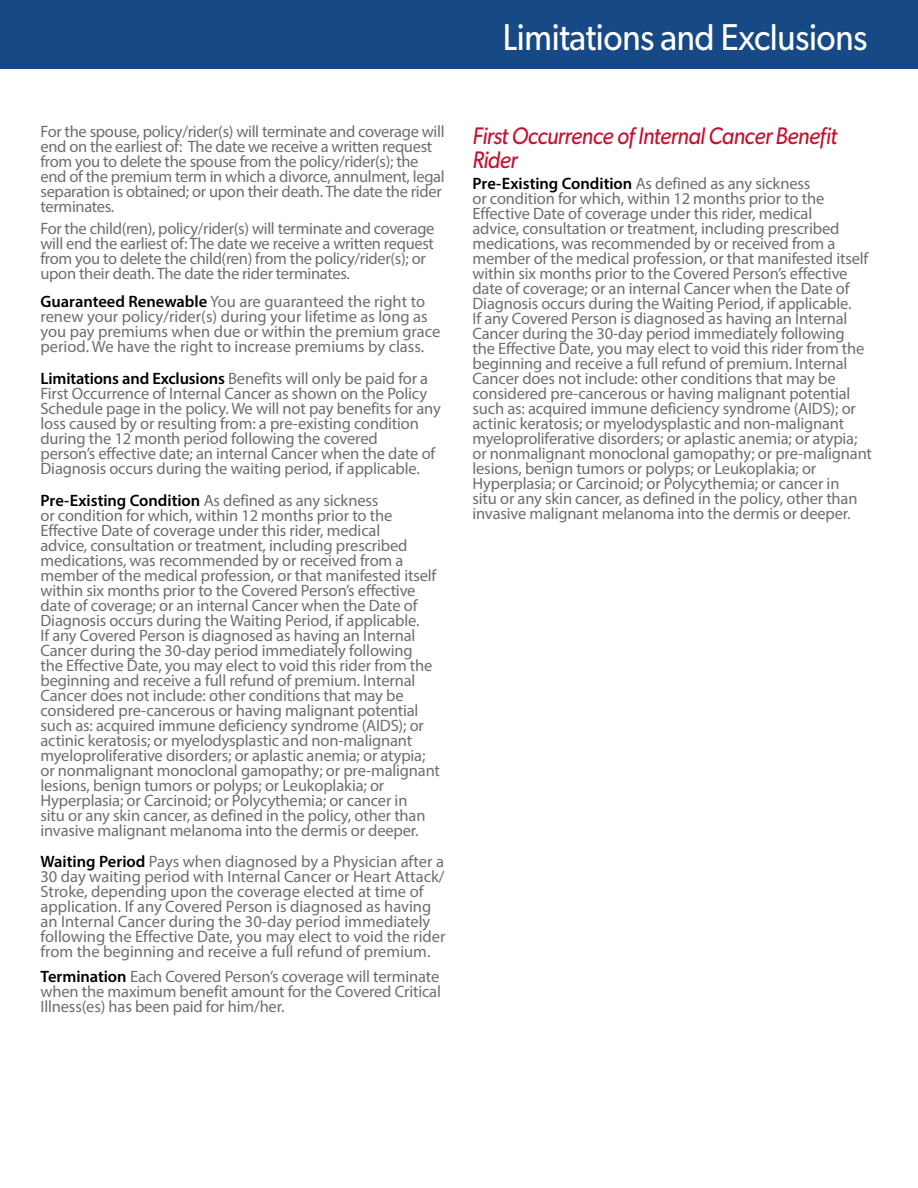
<style>
.page{position:relative;width:918px;height:1188px;background:#fff}
.page>*{position:absolute;margin:0;border:0;box-sizing:border-box;transform-origin:0 0}
.t1{font:37.5px "Gibson";letter-spacing:-.01em;color:#fff;scale:.9 1}
.t2{font:italic 24px/24px "Gibson";letter-spacing:-.02em;color:#c41230;scale:.9 1}
.t3{font:16.5px/15px "Myriad Pro";letter-spacing:-.01em;color:#6d6e71}
.s1{font-weight:600;color:#000}
</style>
<div class="page">
<div style="left:0;top:0;width:918px;height:69px;background:#164986"></div>
<h1 class="t1" style="left:503px;top:15px;width:407px">Limitations and Exclusions</h1>
<p class="t3" style="left:40px;top:124px;width:406px">For the spouse, policy/rider(s) will terminate and coverage will end on the earliest of: The date we receive a written request from you to delete the spouse from the policy/rider(s); the end of the premium term in which a divorce, annulment, legal separation is obtained; or upon their death. The date the rider terminates.</p>
<p class="t3" style="left:40px;top:220px;width:396px">For the child(ren), policy/rider(s) will terminate and coverage will end the earliest of: The date we receive a written request from you to delete the child(ren) from the policy/rider(s); or upon their death. The date the rider terminates.</p>
<p class="t3" style="left:40px;top:294px;width:401px"><span class="s1">Guaranteed Renewable</span> You are guaranteed the right to renew your policy/rider(s) during your lifetime as long as you pay premiums when due or within the premium grace period. We have the right to increase premiums by class.</p>
<p class="t3" style="left:40px;top:371px;width:402px"><span class="s1">Limitations and Exclusions</span> Benefits will only be paid for a First Occurrence of Internal Cancer as shown on the Policy Schedule page in the policy. We will not pay benefits for any loss caused by or resulting from: a pre-existing condition during the 12 month period following the covered<br>person’s effective date; an internal Cancer when the date of Diagnosis occurs during the waiting period, if applicable.</p>
<p class="t3" style="left:40px;top:492px;width:401px"><span class="s1">Pre-Existing Condition</span> As defined as any sickness<br>or condition for which, within 12 months prior to the Effective Date of coverage under this rider, medical<br>advice, consultation or treatment, including prescribed medications, was recommended by or received from a member of the medical profession, or that manifested itself within six months prior to the Covered Person’s effective date of coverage; or an internal Cancer when the Date of Diagnosis occurs during the Waiting Period, if applicable.<br>If any Covered Person is diagnosed as having an Internal Cancer during the 30-day period immediately following<br>the Effective Date, you may elect to void this rider from the beginning and receive a full refund of premium. Internal Cancer does not include: other conditions that may be considered pre-cancerous or having malignant potential such as: acquired immune deficiency syndrome (AIDS); or actinic keratosis; or myelodysplastic and non-malignant myeloproliferative disorders; or aplastic anemia; or atypia; or nonmalignant monoclonal gamopathy; or pre-malignant lesions, benign tumors or polyps; or Leukoplakia; or Hyperplasia; or Carcinoid; or Polycythemia; or cancer in<br>situ or any skin cancer, as defined in the policy, other than invasive malignant melanoma into the dermis or deeper.</p>
<p class="t3" style="left:40px;top:854px;width:407px"><span class="s1">Waiting Period</span> Pays when diagnosed by a Physician after a 30 day waiting period with Internal Cancer or Heart Attack/ Stroke, depending upon the coverage elected at time of application. If any Covered Person is diagnosed as having an Internal Cancer during the 30-day period immediately following the Effective Date, you may elect to void the rider from the beginning and receive a full refund of premium.</p>
<p class="t3" style="left:40px;top:969px;width:402px;text-align:justify"><span class="s1">Termination</span> Each Covered Person’s coverage will terminate when the maximum benefit amount for the Covered Critical Illness(es) has been paid for him/her.</p>
<h2 class="t2" style="left:472px;top:123px;width:407px">First Occurrence of Internal Cancer Benefit<br>Rider</h2>
<p class="t3" style="left:472px;top:176px;width:401px"><span class="s1">Pre-Existing Condition</span> As defined as any sickness<br>or condition for which, within 12 months prior to the Effective Date of coverage under this rider, medical<br>advice, consultation or treatment, including prescribed medications, was recommended by or received from a member of the medical profession, or that manifested itself within six months prior to the Covered Person’s effective date of coverage; or an internal Cancer when the Date of Diagnosis occurs during the Waiting Period, if applicable.<br>If any Covered Person is diagnosed as having an Internal Cancer during the 30-day period immediately following<br>the Effective Date, you may elect to void this rider from the beginning and receive a full refund of premium. Internal Cancer does not include: other conditions that may be considered pre-cancerous or having malignant potential such as: acquired immune deficiency syndrome (AIDS); or actinic keratosis; or myelodysplastic and non-malignant myeloproliferative disorders; or aplastic anemia; or atypia; or nonmalignant monoclonal gamopathy; or pre-malignant lesions, benign tumors or polyps; or Leukoplakia; or Hyperplasia; or Carcinoid; or Polycythemia; or cancer in<br>situ or any skin cancer, as defined in the policy, other than invasive malignant melanoma into the dermis or deeper.</p>
</div>
